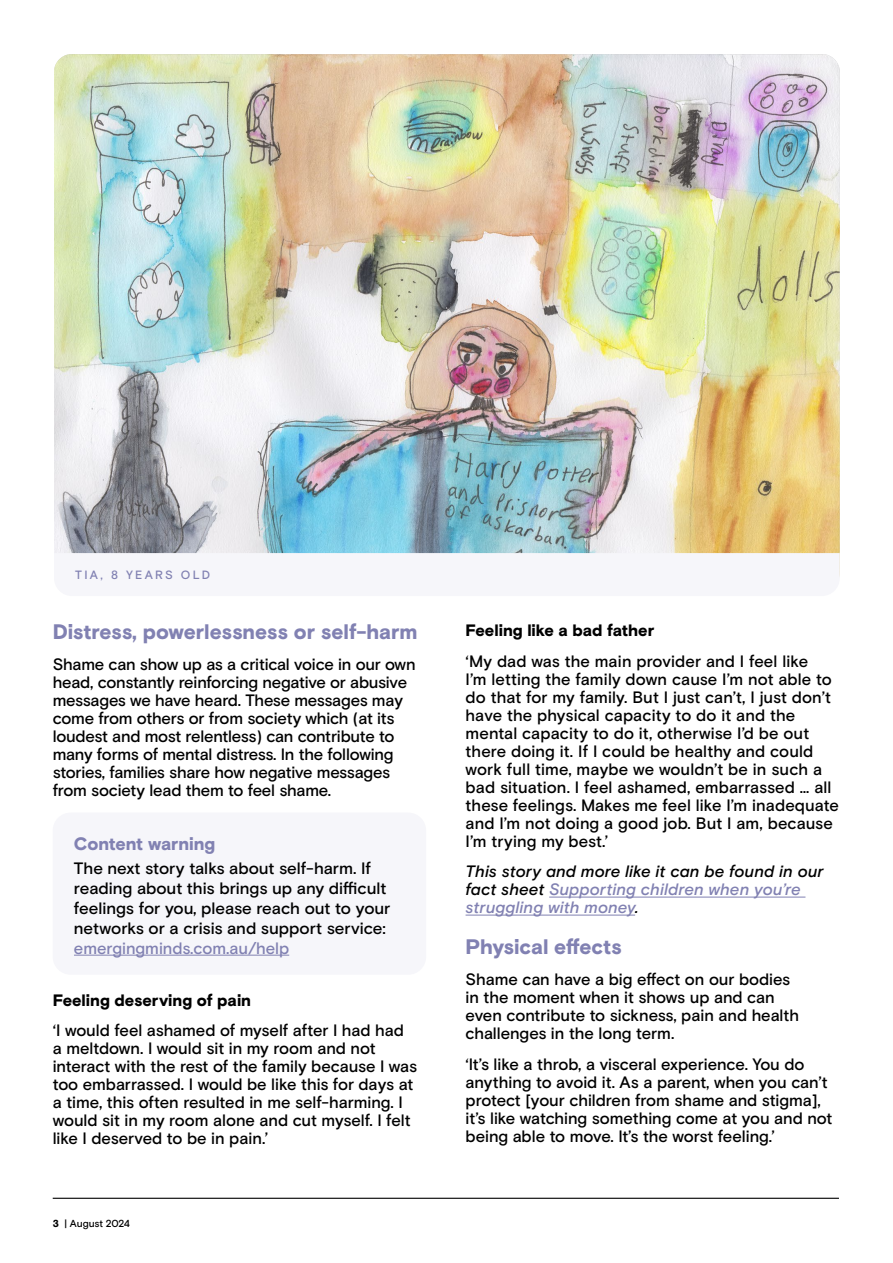
<style>
.page{position:relative;width:893px;height:1263px;background:#fff}
.page>*{position:absolute;margin:0;border:0;box-sizing:border-box;transform-origin:0 0}
.t1{font:900 21px "Basis Grotesque Pro";letter-spacing:-.01em;color:#8181b2}
.t2{font:900 18px "Basis Grotesque Pro";letter-spacing:-.01em;color:#8181b2}
.t3{font:500 16.5px/18px "Basis Grotesque Pro";letter-spacing:-.005em;color:#000}
.t4{font:italic 500 16.5px/18px "Basis Grotesque Pro";letter-spacing:.01em;color:#000}
.t5{font:900 16.5px "Basis Grotesque Pro";color:#000}
.t6{font:500 16.5px "Basis Grotesque Pro";color:#8181b2}
.t7{font:500 12px "Basis Grotesque Pro";letter-spacing:.185em;color:#8181b2}
.t8{font:500 10.2px "Basis Grotesque Pro";letter-spacing:-.015em;color:#000}
.s1{font-weight:900}
.s2{color:#8181b2}
</style>
<div class="page">
<img style="left:54px;top:54px;width:786px;height:499px">
<hr style="left:53px;top:1198px;width:786px;height:1px;background:#000">
<hr style="left:549px;top:897px;width:256px;height:1px;background:#8181b2">
<hr style="left:466px;top:915px;width:169px;height:1px;background:#8181b2">
<div style="left:53px;top:812px;width:373px;height:163px;background:#f6f6fa;border-radius:18px"></div>
<hr style="left:74px;top:955px;width:215px;height:1px;background:#8181b2">
<div style="left:69px;top:553px;width:771px;height:24px;background:#f6f6fa"></div>
<p class="t7" style="left:75px;top:568px;width:136px">TIA, 8 YEARS OLD</p>
<p class="t1" style="left:53px;top:620px;width:366px">Distress, powerlessness or self-harm</p>
<p class="t3" style="left:53px;top:656px;width:364px">Shame can show up as a critical voice in our own head, constantly reinforcing negative or abusive messages we have heard. These messages may come from others or from society which (at its loudest and most relentless) can contribute to many forms of mental distress. In the following stories, families share how negative messages from society lead them to feel shame.</p>
<p class="t2" style="left:74px;top:833px;width:143px">Content warning</p>
<p class="t3" style="left:74px;top:859px;width:318px;line-height:19.8px">The next story talks about self-harm. If reading about this brings up any difficult feelings for you, please reach out to your networks or a crisis and support service:</p>
<p class="t6" style="left:74px;top:938px;width:217px">emergingminds.com.au/help</p>
<p class="t5" style="left:53px;top:990px;width:200px">Feeling deserving of pain</p>
<p class="t3" style="left:53px;top:1022px;width:366px">‘I would feel ashamed of myself after I had had a meltdown. I would sit in my room and not interact with the rest of the family because I was too embarrassed. I would be like this for days at a time, this often resulted in me self-harming. I would sit in my room alone and cut myself. I felt like I deserved to be in pain.’</p>
<p class="t8" style="left:53px;top:1217px;width:79px"><span class="s1">3</span> | August 2024</p>
<p class="t5" style="left:466px;top:620px;width:190px">Feeling like a bad father</p>
<p class="t3" style="left:466px;top:652px;width:375px">‘My dad was the main provider and I feel like<br>I’m letting the family down cause I’m not able to do that for my family. But I just can’t, I just don’t have the physical capacity to do it and the mental capacity to do it, otherwise I’d be out there doing it. If I could be healthy and could work full time, maybe we wouldn’t be in such a bad situation. I feel ashamed, embarrassed … all these feelings. Makes me feel like I’m inadequate and I’m not doing a good job. But I am, because I’m trying my best.’</p>
<p class="t4" style="left:466px;top:863px;width:359px">This story and more like it can be found in our fact sheet <span class="s2">Supporting children when you’re struggling with money</span>.</p>
<p class="t1" style="left:466px;top:935px;width:158px">Physical effects</p>
<p class="t3" style="left:466px;top:971px;width:335px">Shame can have a big effect on our bodies in the moment when it shows up and can even contribute to sickness, pain and health challenges in the long term.</p>
<p class="t3" style="left:466px;top:1056px;width:368px">‘It’s like a throb, a visceral experience. You do anything to avoid it. As a parent, when you can’t protect [your children from shame and stigma], it’s like watching something come at you and not being able to move. It’s the worst feeling.’</p>
</div>
